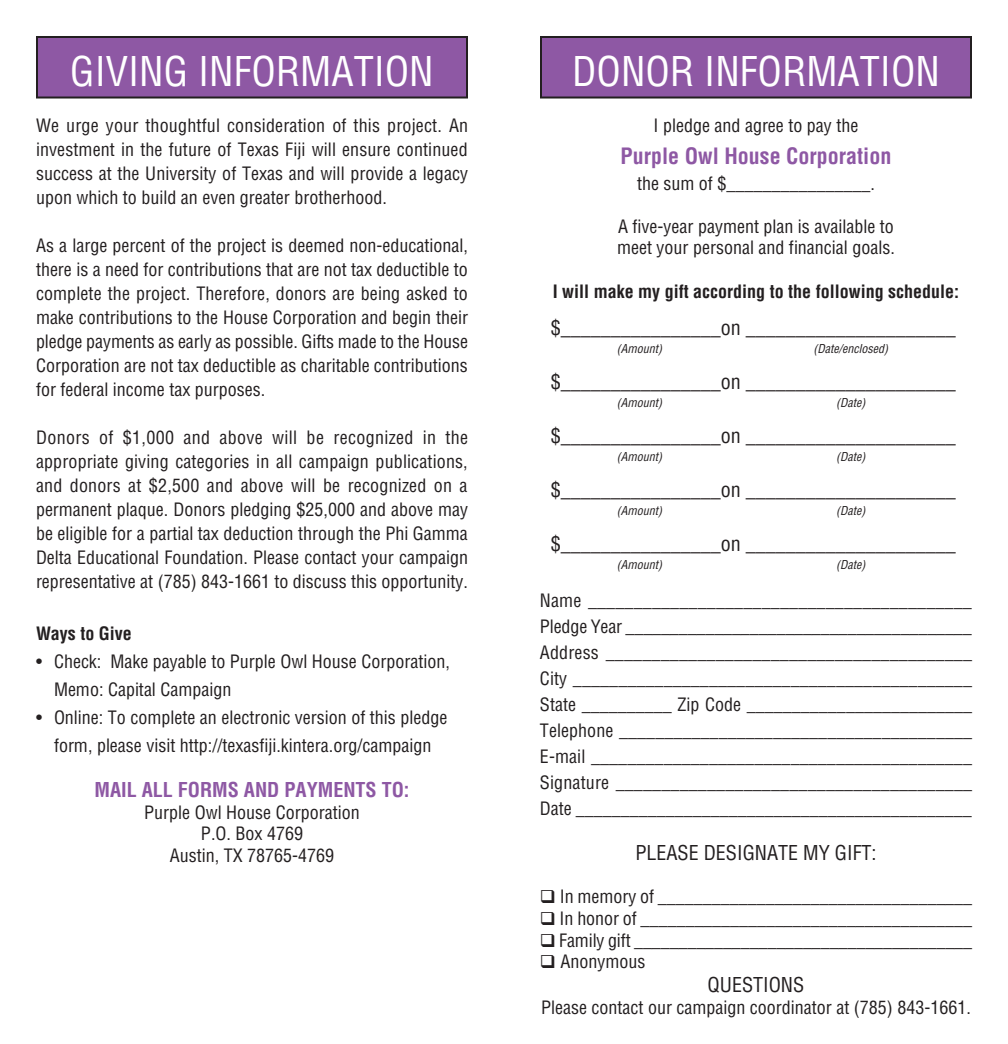
<style>
.page{position:relative;width:1008px;height:1044px;background:#fff}
.page>*{position:absolute;margin:0;border:0;box-sizing:border-box;transform-origin:0 0}
.t1{font:condensed 40px "Helvetica";color:#fff}
.t2{font:700 condensed 22px "Helvetica";color:#8e58a4}
.t3{font:condensed 20px "Helvetica";color:#231f20}
.t4{font:700 condensed 20px "Helvetica";color:#8e58a4}
.t5{font:condensed 18px/24px "Helvetica";color:#231f20;text-align:justify}
.t6{font:700 condensed 18px "Helvetica";color:#231f20}
.t7{font:italic condensed 12px "Helvetica";color:#231f20}
</style>
<div class="page">
<div style="left:37px;top:37px;width:430px;height:61px;background:#8e58a4"></div>
<div style="left:36px;top:36px;width:432px;height:63px;border:2px solid #231f20"></div>
<div style="left:541px;top:37px;width:430px;height:61px;background:#8e58a4"></div>
<div style="left:540px;top:36px;width:432px;height:63px;border:2px solid #231f20"></div>
<p class="t1" style="left:70px;top:46px;width:365px">GIVING INFORMATION</p>
<p class="t5" style="left:36px;top:113px;width:434px">We urge your thoughtful consideration of this project. An investment in the future of Texas Fiji will ensure continued success at the University of Texas and will provide a legacy upon which to build an even greater brotherhood.</p>
<p class="t5" style="left:36px;top:233px;width:434px">As a large percent of the project is deemed non-educational, there is a need for contributions that are not tax deductible to complete the project. Therefore, donors are being asked to make contributions to the House Corporation and begin their pledge payments as early as possible. Gifts made to the House Corporation are not tax deductible as charitable contributions for federal income tax purposes.</p>
<p class="t5" style="left:36px;top:425px;width:434px">Donors of $1,000 and above will be recognized in the appropriate giving categories in all campaign publications, and donors at $2,500 and above will be recognized on a permanent plaque. Donors pledging $25,000 and above may be eligible for a partial tax deduction through the Phi Gamma Delta Educational Foundation. Please contact your campaign representative at (785) 843-1661 to discuss this opportunity.</p>
<p class="t6" style="left:36px;top:622px;width:97px">Ways to Give</p>
<p class="t5" style="left:36px;top:649px;width:415px">• Check: Make payable to Purple Owl House Corporation,</p>
<p class="t5" style="left:54px;top:677px;width:179px">Memo: Capital Campaign</p>
<p class="t5" style="left:36px;top:703px;width:413px;line-height:28px;text-align:center">• Online: To complete an electronic version of this pledge form, please visit http://texasfiji.kintera.org/campaign</p>
<p class="t4" style="left:94px;top:778px;width:317px">MAIL ALL FORMS AND PAYMENTS TO:</p>
<p class="t5" style="left:144px;top:800px;width:217px">Purple Owl House Corporation</p>
<p class="t5" style="left:201px;top:822px;width:104px">P.O. Box 4769</p>
<p class="t5" style="left:170px;top:843px;width:166px">Austin, TX 78765-4769</p>
<p class="t1" style="left:572px;top:46px;width:369px">DONOR INFORMATION</p>
<p class="t5" style="left:654px;top:113px;width:206px">I pledge and agree to pay the</p>
<p class="t2" style="left:621px;top:142px;width:272px">Purple Owl House Corporation</p>
<p class="t5" style="left:637px;top:171px;width:239px">the sum of $________________.</p>
<p class="t5" style="left:617px;top:215px;width:279px;line-height:21.6px">A five-year payment plan is available to meet your personal and financial goals.</p>
<p class="t6" style="left:553px;top:280px;width:408px">I will make my gift according to the following schedule:</p>
<p class="t3" style="left:551px;top:315px;width:406px">$________________on _____________________</p>
<p class="t7" style="left:617px;top:341px;width:47px">(Amount)</p>
<p class="t7" style="left:813px;top:341px;width:76px">(Date/enclosed)</p>
<p class="t3" style="left:551px;top:369px;width:406px">$________________on _____________________</p>
<p class="t7" style="left:617px;top:395px;width:47px">(Amount)</p>
<p class="t7" style="left:836px;top:395px;width:31px">(Date)</p>
<p class="t3" style="left:551px;top:423px;width:406px">$________________on _____________________</p>
<p class="t7" style="left:617px;top:449px;width:47px">(Amount)</p>
<p class="t7" style="left:836px;top:449px;width:31px">(Date)</p>
<p class="t3" style="left:551px;top:477px;width:406px">$________________on _____________________</p>
<p class="t7" style="left:617px;top:503px;width:47px">(Amount)</p>
<p class="t7" style="left:836px;top:503px;width:31px">(Date)</p>
<p class="t3" style="left:551px;top:531px;width:406px">$________________on _____________________</p>
<p class="t7" style="left:617px;top:557px;width:47px">(Amount)</p>
<p class="t7" style="left:836px;top:557px;width:31px">(Date)</p>
<p class="t5" style="left:540px;top:588px;width:433px">Name __________________________________________</p>
<p class="t5" style="left:540px;top:614px;width:433px">Pledge Year _______________________________________</p>
<p class="t5" style="left:540px;top:640px;width:434px">Address ________________________________________</p>
<p class="t5" style="left:540px;top:666px;width:434px">City ____________________________________________</p>
<p class="t5" style="left:540px;top:692px;width:434px">State __________ Zip Code _________________________</p>
<p class="t5" style="left:540px;top:718px;width:434px">Telephone _______________________________________</p>
<p class="t5" style="left:540px;top:744px;width:434px">E-mail __________________________________________</p>
<p class="t5" style="left:540px;top:770px;width:434px">Signature _______________________________________</p>
<p class="t5" style="left:540px;top:796px;width:433px">Date ____________________________________________</p>
<p class="t3" style="left:635px;top:840px;width:243px">PLEASE DESIGNATE MY GIFT:</p>
<p class="t5" style="left:540px;top:885px;width:434px">❑ In memory of ___________________________________</p>
<p class="t5" style="left:540px;top:906px;width:434px">❑ In honor of _____________________________________</p>
<p class="t5" style="left:540px;top:928px;width:434px">❑ Family gift ______________________________________</p>
<p class="t5" style="left:540px;top:949px;width:107px">❑ Anonymous</p>
<p class="t3" style="left:708px;top:972px;width:98px">QUESTIONS</p>
<p class="t5" style="left:541px;top:995px;width:431px">Please contact our campaign coordinator at (785) 843-1661.</p>
</div>
